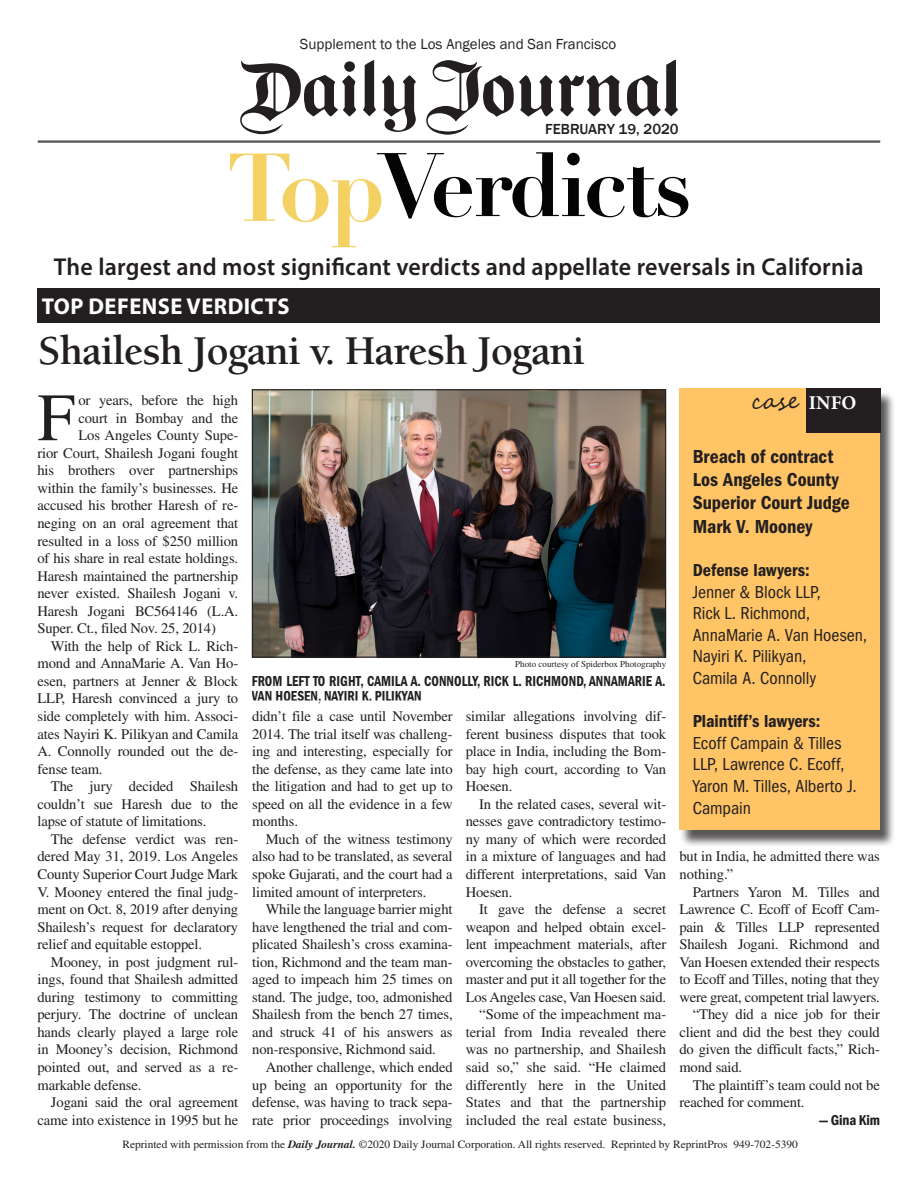
<style>
.page{position:relative;width:918px;height:1188px;background:#fff}
.page>*{position:absolute;margin:0;border:0;box-sizing:border-box;transform-origin:0 0}
.t1{font:700 88.5px "Didot LT Pro";letter-spacing:-.03em;color:#040503}
.t2{font:67.65px "Times";color:#231f20}
.t3{font:700 42px "Berkeley Std";letter-spacing:-.02em;color:#231f20}
.t4{font:600 24.45px "Myriad Pro";letter-spacing:.01em;color:#231f20}
.t5{font:700 22.95px "Myriad Pro";letter-spacing:.02em;color:#fff}
.t6{font:22.5px "Segoe Script";color:#231f20}
.t7{font:19.5px/23.4px "ITC Franklin Gothic Std Dm Cd";color:#231f20}
.t8{font:condensed 18px/21.6px "ITC Franklin Gothic Std";letter-spacing:-.005em;color:#231f20}
.t9{font:18px "ITC Franklin Gothic Std Dm Cd";color:#231f20}
.t10{font:600 condensed 15px/15px "Franklin Gothic";letter-spacing:.005em;color:#231f20;scale:.89 1}
.t11{font:15px "Franklin Gothic";color:#231f20}
.t12{font:500 15px "Franklin Gothic";color:#231f20}
.t13{font:14.7px/17.5px "Times";letter-spacing:-.01em;color:#231f20;text-align:justify}
.t14{font:600 condensed 14.7px "Franklin Gothic";letter-spacing:-.01em;color:#231f20}
.t15{font:11.1px "Times";color:#231f20}
.t16{font:9px "Times";color:#231f20}
.s1{font-size:94.5px;color:#f3d163}
.s2{font-family:"Minion Pro";font-weight:700;font-size:19.5px;color:#fff}
.s3{font-weight:700;font-style:italic}
</style>
<div class="page">
<div style="left:680px;top:391px;width:216px;height:456px;background:#231f20;opacity:.75"></div>
<div style="left:679px;top:388px;width:201px;height:441px;background:#fec466"></div>
<div style="left:38px;top:289px;width:842px;height:34px;background:#231f20"></div>
<svg style="left:363px;top:60px;width:13px;height:56px"></svg>
<svg style="left:240px;top:60px;width:116px;height:74px"></svg>
<svg style="left:382px;top:75px;width:34px;height:57px"></svg>
<svg style="left:426px;top:60px;width:252px;height:75px"></svg>
<hr style="left:38px;top:141px;width:842px;height:1px;background:#231f20">
<hr style="left:38px;top:142px;width:842px;height:1px;background:#231f20">
<div style="left:806px;top:388px;width:74px;height:45px;background:#231f20"></div>
<img style="left:254px;top:391px;width:410px;height:265px">
<div style="left:252px;top:389px;width:414px;height:269px;border:1px solid #231f20"></div>
<p class="t11" style="left:300px;top:35px;width:318px">Supplement to the Los Angeles and San Francisco</p>
<p class="t12" style="left:545px;top:120px;width:135px">FEBRUARY 19, 2020</p>
<h1 class="t1" style="left:226px;top:130px;width:467px"><span class="s1">Top</span>Verdicts</h1>
<h3 class="t4" style="left:54px;top:251px;width:811px">The largest and most significant verdicts and appellate reversals in California</h3>
<h3 class="t5" style="left:42px;top:292px;width:249px">TOP DEFENSE VERDICTS</h3>
<h3 class="t3" style="left:38px;top:329px;width:548px">Shailesh Jogani v. Haresh Jogani</h3>
<h2 class="t2" style="left:37px;top:379px;width:39px">F</h2>
<p class="t13" style="left:78px;top:391px;width:161px">or years, before the high</p>
<p class="t13" style="left:78px;top:409px;width:161px">court in Bombay and the</p>
<p class="t13" style="left:78px;top:426px;width:161px">Los Angeles County Supe-</p>
<p class="t13" style="left:37px;top:444px;width:202px">rior Court, Shailesh Jogani fought</p>
<p class="t13" style="left:37px;top:462px;width:202px">his brothers over partnerships</p>
<p class="t13" style="left:37px;top:479px;width:202px">within the family’s businesses. He</p>
<p class="t13" style="left:37px;top:497px;width:202px">accused his brother Haresh of re-</p>
<p class="t13" style="left:37px;top:514px;width:202px">neging on an oral agreement that</p>
<p class="t13" style="left:37px;top:532px;width:202px">resulted in a loss of $250 million</p>
<p class="t13" style="left:37px;top:549px;width:202px">of his share in real estate holdings.</p>
<p class="t13" style="left:37px;top:567px;width:202px">Haresh maintained the partnership</p>
<p class="t13" style="left:37px;top:584px;width:202px">never existed. Shailesh Jogani v.</p>
<p class="t13" style="left:37px;top:602px;width:202px">Haresh Jogani BC564146 (L.A.</p>
<p class="t13" style="left:37px;top:619px;width:180px">Super. Ct., filed Nov. 25, 2014)</p>
<p class="t13" style="left:51px;top:637px;width:189px">With the help of Rick L. Rich-</p>
<p class="t13" style="left:37px;top:655px;width:202px">mond and AnnaMarie A. Van Ho-</p>
<p class="t13" style="left:37px;top:672px;width:202px">esen, partners at Jenner &amp; Block</p>
<p class="t13" style="left:37px;top:690px;width:202px">LLP, Haresh convinced a jury to</p>
<p class="t13" style="left:37px;top:707px;width:202px">side completely with him. Associ-</p>
<p class="t13" style="left:37px;top:725px;width:202px">ates Nayiri K. Pilikyan and Camila</p>
<p class="t13" style="left:37px;top:742px;width:202px">A. Connolly rounded out the de-</p>
<p class="t13" style="left:37px;top:760px;width:67px">fense team.</p>
<p class="t13" style="left:51px;top:777px;width:189px">The jury decided Shailesh</p>
<p class="t13" style="left:37px;top:795px;width:202px">couldn’t sue Haresh due to the</p>
<p class="t13" style="left:37px;top:813px;width:170px">lapse of statute of limitations.</p>
<p class="t13" style="left:51px;top:830px;width:189px">The defense verdict was ren-</p>
<p class="t13" style="left:37px;top:848px;width:202px">dered May 31, 2019. Los Angeles</p>
<p class="t13" style="left:37px;top:865px;width:202px">County Superior Court Judge Mark</p>
<p class="t13" style="left:37px;top:883px;width:202px">V. Mooney entered the final judg-</p>
<p class="t13" style="left:37px;top:900px;width:202px">ment on Oct. 8, 2019 after denying</p>
<p class="t13" style="left:37px;top:918px;width:202px">Shailesh’s request for declaratory</p>
<p class="t13" style="left:37px;top:935px;width:166px">relief and equitable estoppel.</p>
<p class="t13" style="left:51px;top:953px;width:189px">Mooney, in post judgment rul-</p>
<p class="t13" style="left:37px;top:970px;width:202px">ings, found that Shailesh admitted</p>
<p class="t13" style="left:37px;top:988px;width:202px">during testimony to committing</p>
<p class="t13" style="left:37px;top:1006px;width:202px">perjury. The doctrine of unclean</p>
<p class="t13" style="left:37px;top:1023px;width:202px">hands clearly played a large role</p>
<p class="t13" style="left:37px;top:1041px;width:202px">in Mooney’s decision, Richmond</p>
<p class="t13" style="left:37px;top:1058px;width:202px">pointed out, and served as a re-</p>
<p class="t13" style="left:37px;top:1076px;width:106px">markable defense.</p>
<p class="t13" style="left:51px;top:1093px;width:189px">Jogani said the oral agreement</p>
<p class="t13" style="left:37px;top:1111px;width:202px">came into existence in 1995 but he</p>
<p class="t16" style="left:515px;top:659px;width:152px">Photo courtesy of Spiderbox Photography</p>
<p class="t10" style="left:252px;top:673px;width:466px">FROM LEFT TO RIGHT, CAMILA A. CONNOLLY, RICK L. RICHMOND, ANNAMARIE A.<br>VAN HOESEN, NAYIRI K. PILIKYAN</p>
<p class="t13" style="left:466px;top:707px;width:202px">similar allegations involving dif&shy;ferent business disputes that took place in India, including the Bom&shy;bay high court, according to Van Hoesen.</p>
<p class="t13" style="left:466px;top:795px;width:202px;text-indent:14px">In the related cases, several wit&shy;nesses gave contradictory testimo&shy;ny many of which were recorded in a mixture of languages and had different interpretations, said Van Hoesen.</p>
<p class="t13" style="left:466px;top:900px;width:202px;text-align:right">It gave the defense a secret weapon and helped obtain excel&shy;lent impeachment materials, after overcoming the obstacles to gather, master and put it all together for the<br>Los Angeles case, Van Hoesen said. “Some of the impeachment ma&shy;terial from India revealed there was no partnership, and Shailesh said so,” she said. “He claimed differently here in the United<br>States and that the partnership included the real estate business,</p>
<p class="t13" style="left:252px;top:707px;width:202px">didn’t file a case until November 2014. The trial itself was challeng&shy;ing and interesting, especially for the defense, as they came late into the litigation and had to get up to speed on all the evidence in a few months.</p>
<p class="t13" style="left:252px;top:830px;width:202px;text-indent:14px">Much of the witness testimony also had to be translated, as several spoke Gujarati, and the court had a limited amount of interpreters.</p>
<p class="t13" style="left:252px;top:900px;width:202px;text-indent:14px">While the language barrier might have lengthened the trial and com&shy;plicated Shailesh’s cross examina&shy;tion, Richmond and the team man&shy;aged to impeach him 25 times on stand. The judge, too, admonished Shailesh from the bench 27 times, and struck 41 of his answers as non-responsive, Richmond said.</p>
<p class="t13" style="left:252px;top:1058px;width:202px;text-indent:14px">Another challenge, which ended up being an opportunity for the defense, was having to track sepa&shy;rate prior proceedings involving</p>
<h3 class="t6" style="left:751px;top:383px;width:107px">case <span class="s2">INFO</span></h3>
<h3 class="t7" style="left:693px;top:445px;width:159px">Breach of contract<br>Los Angeles County<br>Superior Court Judge<br>Mark V. Mooney</h3>
<p class="t9" style="left:693px;top:560px;width:119px">Defense lawyers:</p>
<p class="t8" style="left:693px;top:581px;width:176px">Jenner &amp; Block LLP,<br>Rick L. Richmond,<br>AnnaMarie A. Van Hoesen,<br>Nayiri K. Pilikyan,<br>Camila A. Connolly</p>
<p class="t9" style="left:693px;top:711px;width:129px">Plaintiff’s lawyers:</p>
<p class="t8" style="left:693px;top:732px;width:166px">Ecoff Campain &amp; Tilles<br>LLP, Lawrence C. Ecoff,<br>Yaron M. Tilles, Alberto J.<br>Campain</p>
<p class="t13" style="left:679px;top:848px;width:202px">but in India, he admitted there was nothing.”</p>
<p class="t13" style="left:693px;top:883px;width:188px">Partners Yaron M. Tilles and</p>
<p class="t13" style="left:679px;top:900px;width:202px">Lawrence C. Ecoff of Ecoff Cam-</p>
<p class="t13" style="left:679px;top:918px;width:202px">pain &amp; Tilles LLP represented</p>
<p class="t13" style="left:679px;top:935px;width:202px">Shailesh Jogani. Richmond and</p>
<p class="t13" style="left:679px;top:953px;width:202px">Van Hoesen extended their respects</p>
<p class="t13" style="left:679px;top:970px;width:202px">to Ecoff and Tilles, noting that they</p>
<p class="t13" style="left:679px;top:988px;width:202px">were great, competent trial lawyers.</p>
<p class="t13" style="left:693px;top:1006px;width:189px">“They did a nice job for their</p>
<p class="t13" style="left:679px;top:1023px;width:202px">client and did the best they could</p>
<p class="t13" style="left:679px;top:1041px;width:202px">do given the difficult facts,” Rich-</p>
<p class="t13" style="left:679px;top:1058px;width:64px">mond said.</p>
<p class="t13" style="left:693px;top:1076px;width:189px">The plaintiff’s team could not be</p>
<p class="t13" style="left:679px;top:1093px;width:127px">reached for comment.</p>
<p class="t14" style="left:819px;top:1110px;width:63px">— Gina Kim</p>
<p class="t15" style="left:122px;top:1138px;width:677px">Reprinted with permission from the <span class="s3">Daily Journal.</span> ©2020 Daily Journal Corporation. All rights reserved. Reprinted by ReprintPros 949-702-5390</p>
</div>
